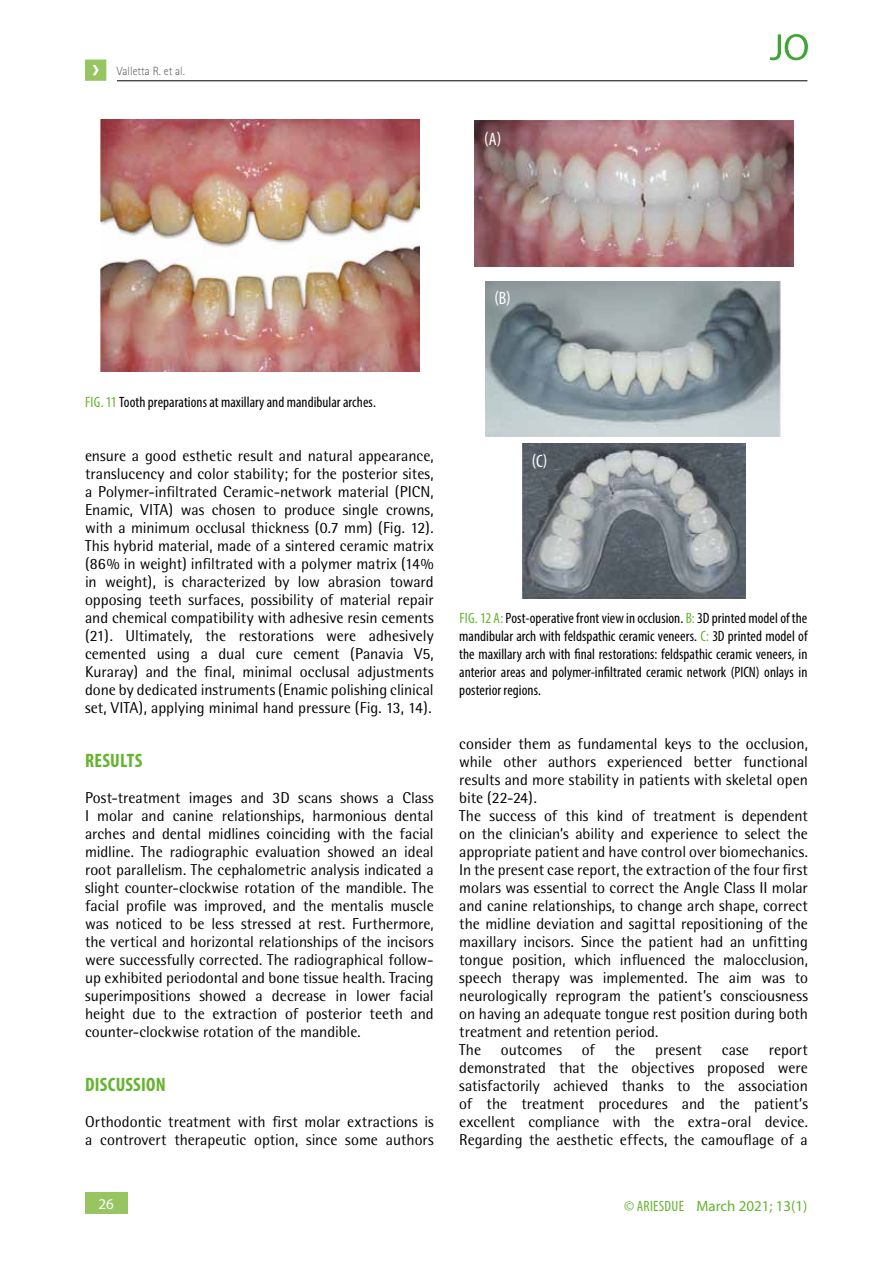
<style>
.page{position:relative;width:893px;height:1263px;background:#fff}
.page>*{position:absolute;margin:0;border:0;box-sizing:border-box;transform-origin:0 0}
.t1{font:700 condensed 19.5px "Myriad Pro";letter-spacing:.01em;color:#65b32e}
.t2{font:condensed 18px "Myriad Pro";color:#fff}
.t3{font:15.75px/18px "Rotis Semi Sans";color:#000;text-align:justify}
.t4{font:condensed 15px/18px "Myriad Pro";letter-spacing:.005em;color:#000;text-align:justify}
.t5{font:15px "Myriad Pro";color:#65b32e}
.t6{font:15px "Myriad Pro";color:#fff}
.t7{font:300 12px "Rotis Sans Serif";color:#646363;scale:.96 1}
.s1{color:#65b32e}
.s2{font-stretch:condensed}
</style>
<div class="page">
<div style="left:85px;top:1193px;width:43px;height:21px;background:#96c562"></div>
<svg style="left:85px;top:60px;width:21px;height:21px"></svg>
<hr style="left:117px;top:81px;width:690px;height:1px;background:#000">
<svg style="left:770px;top:34px;width:38px;height:26px"></svg>
<img style="left:474px;top:121px;width:319px;height:146px">
<img style="left:522px;top:443px;width:223px;height:156px">
<img style="left:101px;top:119px;width:319px;height:252px">
<img style="left:485px;top:281px;width:296px;height:156px">
<p class="t7" style="left:117px;top:64px;width:72px">Valletta R. et al.</p>
<p class="t2" style="left:484px;top:128px;width:19px">(A)</p>
<p class="t2" style="left:494px;top:287px;width:18px">(B)</p>
<p class="t4" style="left:85px;top:393px;width:292px"><span class="s1">FIG. 11</span> Tooth preparations at maxillary and mandibular arches.</p>
<p class="t3" style="left:85px;top:447px;width:350px">ensure a good esthetic result and natural appearance, translucency and color stability; for the posterior sites, a Polymer-infiltrated Ceramic-network material (PICN, Enamic, VITA) was chosen to produce single crowns, with a minimum occlusal thickness (0.7 mm) (Fig. 12).<br>This hybrid material, made of a sintered ceramic matrix (86% in weight) infiltrated with a polymer matrix (14% in weight), is characterized by low abrasion toward opposing teeth surfaces, possibility of material repair and chemical compatibility with adhesive resin cements (21). Ultimately, the restorations were adhesively cemented using a dual cure cement (Panavia V5, Kuraray) and the final, minimal occlusal adjustments done by dedicated instruments (Enamic polishing clinical set, VITA), applying minimal hand pressure (Fig. 13, 14).</p>
<p class="t1" style="left:85px;top:748px;width:59px">RESULTS</p>
<p class="t3" style="left:85px;top:789px;width:350px">Post-treatment images and 3D scans shows a Class I molar and canine relationships, harmonious dental arches and dental midlines coinciding with the facial midline. The radiographic evaluation showed an ideal root parallelism. The cephalometric analysis indicated a slight counter-clockwise rotation of the mandible. The facial profile was improved, and the mentalis muscle was noticed to be less stressed at rest. Furthermore, the vertical and horizontal relationships of the incisors were successfully corrected. The radiographical follow&shy;up exhibited periodontal and bone tissue health. Tracing superimpositions showed a decrease in lower facial height due to the extraction of posterior teeth and counter-clockwise rotation of the mandible.</p>
<p class="t1" style="left:85px;top:1072px;width:82px">DISCUSSION</p>
<p class="t3" style="left:85px;top:1113px;width:350px">Orthodontic treatment with first molar extractions is a controvert therapeutic option, since some authors</p>
<p class="t6" style="left:99px;top:1195px;width:17px">26</p>
<p class="t2" style="left:532px;top:450px;width:17px">(C)</p>
<p class="t4" style="left:459px;top:609px;width:350px"><span class="s1">FIG. 12 A:</span> Post-operative front view in occlusion. <span class="s1">B:</span> 3D printed model of the mandibular arch with feldspathic ceramic veneers. <span class="s1">C:</span> 3D printed model of the maxillary arch with final restorations: feldspathic ceramic veneers, in anterior areas and polymer-infiltrated ceramic network (PICN) onlays in posterior regions.</p>
<p class="t3" style="left:459px;top:735px;width:350px;text-align:left">consider them as fundamental keys to the occlusion, while other authors experienced better functional results and more stability in patients with skeletal open bite (22-24).<br>The success of this kind of treatment is dependent on the clinician’s ability and experience to select the appropriate patient and have control over biomechanics.<br>In the present case report, the extraction of the four first molars was essential to correct the Angle Class II molar and canine relationships, to change arch shape, correct the midline deviation and sagittal repositioning of the maxillary incisors. Since the patient had an unfitting tongue position, which influenced the malocclusion, speech therapy was implemented. The aim was to neurologically reprogram the patient’s consciousness on having an adequate tongue rest position during both treatment and retention period.<br>The</p>
<p class="t3" style="left:501px;top:1041px;width:62px">outcomes</p>
<p class="t3" style="left:582px;top:1041px;width:15px">of</p>
<p class="t3" style="left:615px;top:1041px;width:22px">the</p>
<p class="t3" style="left:655px;top:1041px;width:48px">present</p>
<p class="t3" style="left:722px;top:1041px;width:29px">case</p>
<p class="t3" style="left:459px;top:1041px;width:350px;text-indent:310px">report demonstrated that the objectives proposed were satisfactorily achieved thanks to the association of the treatment procedures and the patient’s excellent compliance with the extra-oral device.<br>Regarding the aesthetic effects, the camouflage of a</p>
<p class="t5" style="left:624px;top:1196px;width:185px"><span class="s2">© ARIESDUE</span> March 2021; 13(1)</p>
</div>
